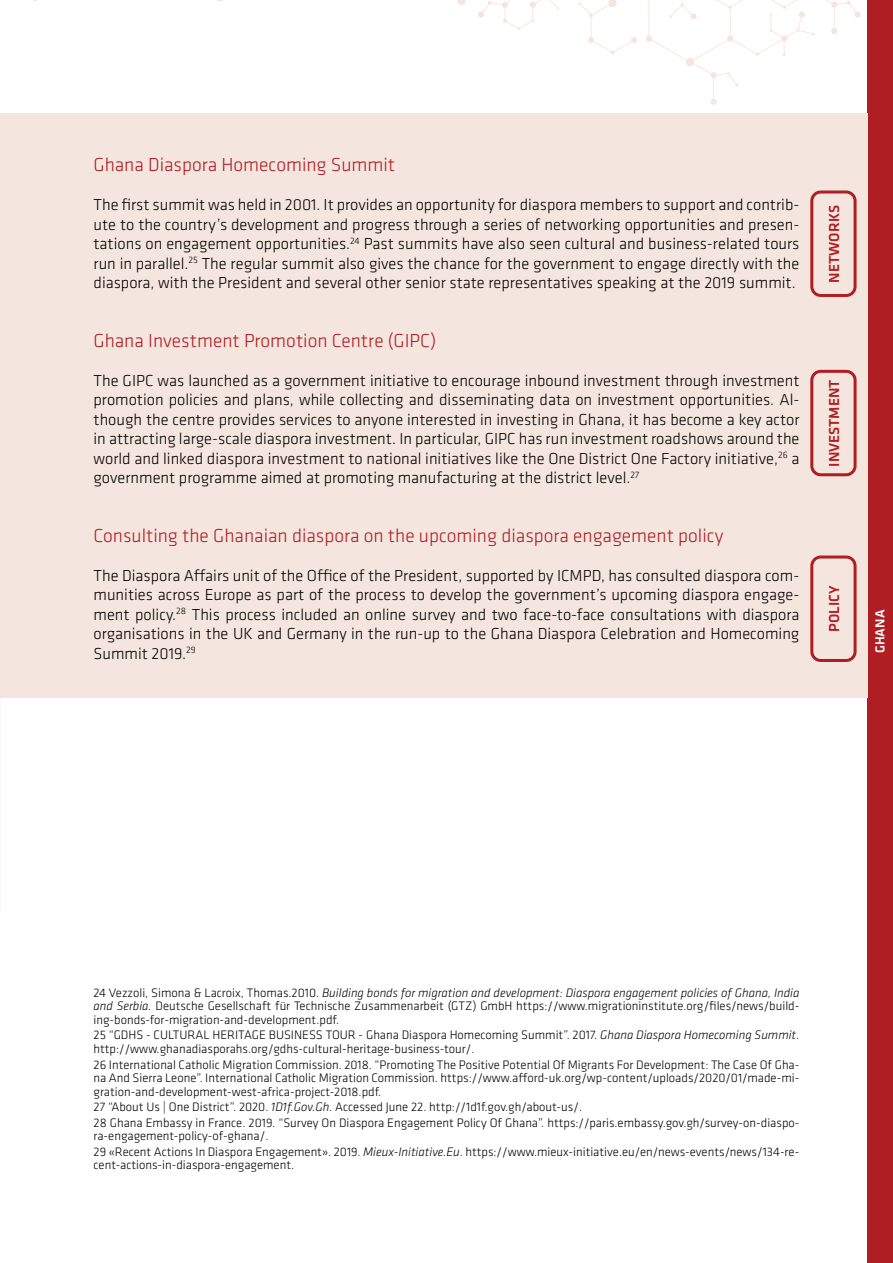
<style>
.page{position:relative;width:893px;height:1263px;background:#fff}
.page>*{position:absolute;margin:0;border:0;box-sizing:border-box;transform-origin:0 0}
.t1{font:300 19.5px "Klavika";color:#af1e23}
.t2{font:300 16.5px/19.5px "Klavika";color:#000;text-align:justify}
.t3{font:500 15px "Klavika";color:#af1e23}
.t4{font:500 13.5px "Klavika";color:#fff}
.t5{font:300 12.75px/13.5px "Klavika";color:#000}
.s1{font-style:italic}
</style>
<div class="page">
<div style="left:867px;top:0;width:26px;height:1263px;background:#af1e23"></div>
<svg style="left:578px;top:0;width:59px;height:55px"></svg>
<svg style="left:457px;top:0;width:102px;height:30px"></svg>
<svg style="left:646px;top:0;width:215px;height:105px"></svg>
<div style="left:0;top:113px;width:867px;height:585px;background:#f4e5de"></div>
<svg style="left:810px;top:190px;width:47px;height:107px"></svg>
<svg style="left:810px;top:370px;width:47px;height:106px"></svg>
<svg style="left:810px;top:555px;width:47px;height:107px"></svg>
<p class="t1" style="left:94px;top:153px;width:303px">Ghana Diaspora Homecoming Summit</p>
<p class="t2" style="left:94px;top:195px;width:707px">The first summit was held in 2001. It provides an opportunity for diaspora members to support and contrib&shy;ute to the country’s development and progress through a series of networking opportunities and presen&shy;tations on engagement opportunities.<sup>24</sup> Past summits have also seen cultural and business-related tours run in parallel.<sup>25</sup> The regular summit also gives the chance for the government to engage directly with the diaspora, with the President and several other senior state representatives speaking at the 2019 summit.</p>
<p class="t1" style="left:94px;top:328px;width:344px">Ghana Investment Promotion Centre (GIPC)</p>
<p class="t2" style="left:94px;top:370px;width:707px">The GIPC was launched as a government initiative to encourage inbound investment through investment promotion policies and plans, while collecting and disseminating data on investment opportunities. Al&shy;though the centre provides services to anyone interested in investing in Ghana, it has become a key actor in attracting large-scale diaspora investment. In particular, GIPC has run investment roadshows around the world and linked diaspora investment to national initiatives like the One District One Factory initiative,<sup>26</sup> a government programme aimed at promoting manufacturing at the district level.<sup>27</sup></p>
<p class="t1" style="left:94px;top:523px;width:631px">Consulting the Ghanaian diaspora on the upcoming diaspora engagement policy</p>
<p class="t2" style="left:94px;top:565px;width:707px">The Diaspora Affairs unit of the Office of the President, supported by ICMPD, has consulted diaspora com&shy;munities across Europe as part of the process to develop the government’s upcoming diaspora engage&shy;ment policy.<sup>28</sup> This process included an online survey and two face-to-face consultations with diaspora organisations in the UK and Germany in the run-up to the Ghana Diaspora Celebration and Homecoming Summit 2019.<sup>29</sup></p>
<p class="t3" style="left:824px;top:283px;width:79px;rotate:-90deg">NETWORKS</p>
<p class="t3" style="left:824px;top:466px;width:88px;rotate:-90deg">INVESTMENT</p>
<p class="t3" style="left:824px;top:632px;width:48px;rotate:-90deg">POLICY</p>
<p class="t4" style="left:871px;top:653px;width:45px;rotate:-90deg">GHANA</p>
<p class="t5" style="left:94px;top:986px;width:707px;text-align:justify">24 Vezzoli, Simona &amp; Lacroix, Thomas.2010. <span class="s1">Building bonds for migration and development: Diaspora engagement policies of Ghana, India and Serbia.</span> Deutsche Gesellschaft für Technische Zusammenarbeit (GTZ) GmbH https://www.migrationinstitute.org/files/news/build&shy;ing-bonds-for-migration-and-development.pdf.</p>
<p class="t5" style="left:94px;top:1028px;width:707px">25 “GDHS - CULTURAL HERITAGE BUSINESS TOUR - Ghana Diaspora Homecoming Summit”. 2017. <span class="s1">Ghana Diaspora Homecoming Summit. </span>http://www.ghanadiasporahs.org/gdhs-cultural-heritage-business-tour/.</p>
<p class="t5" style="left:94px;top:1057px;width:707px;text-align:justify">26 International Catholic Migration Commission. 2018. “Promoting The Positive Potential Of Migrants For Development: The Case Of Gha&shy;na And Sierra Leone”. International Catholic Migration Commission. https://www.afford-uk.org/wp-content/uploads/2020/01/made-mi&shy;gration-and-development-west-africa-project-2018.pdf.</p>
<p class="t5" style="left:94px;top:1099px;width:707px;line-height:15.6px">27 “About Us | One District”. 2020. <span class="s1">1D1f.Gov.Gh.</span> Accessed June 22. http://1d1f.gov.gh/about-us/.<br>28 Ghana Embassy in France. 2019. “Survey On Diaspora Engagement Policy Of Ghana”. https://paris.embassy.gov.gh/survey-on-diaspo-</p>
<p class="t5" style="left:94px;top:1128px;width:707px;line-height:15.6px">ra-engagement-policy-of-ghana/.<br>29 «Recent Actions In Diaspora Engagement». 2019. <span class="s1">Mieux-Initiative.Eu</span>. https://www.mieux-initiative.eu/en/news-events/news/134-re-</p>
<p class="t5" style="left:94px;top:1158px;width:202px">cent-actions-in-diaspora-engagement.</p>
</div>
